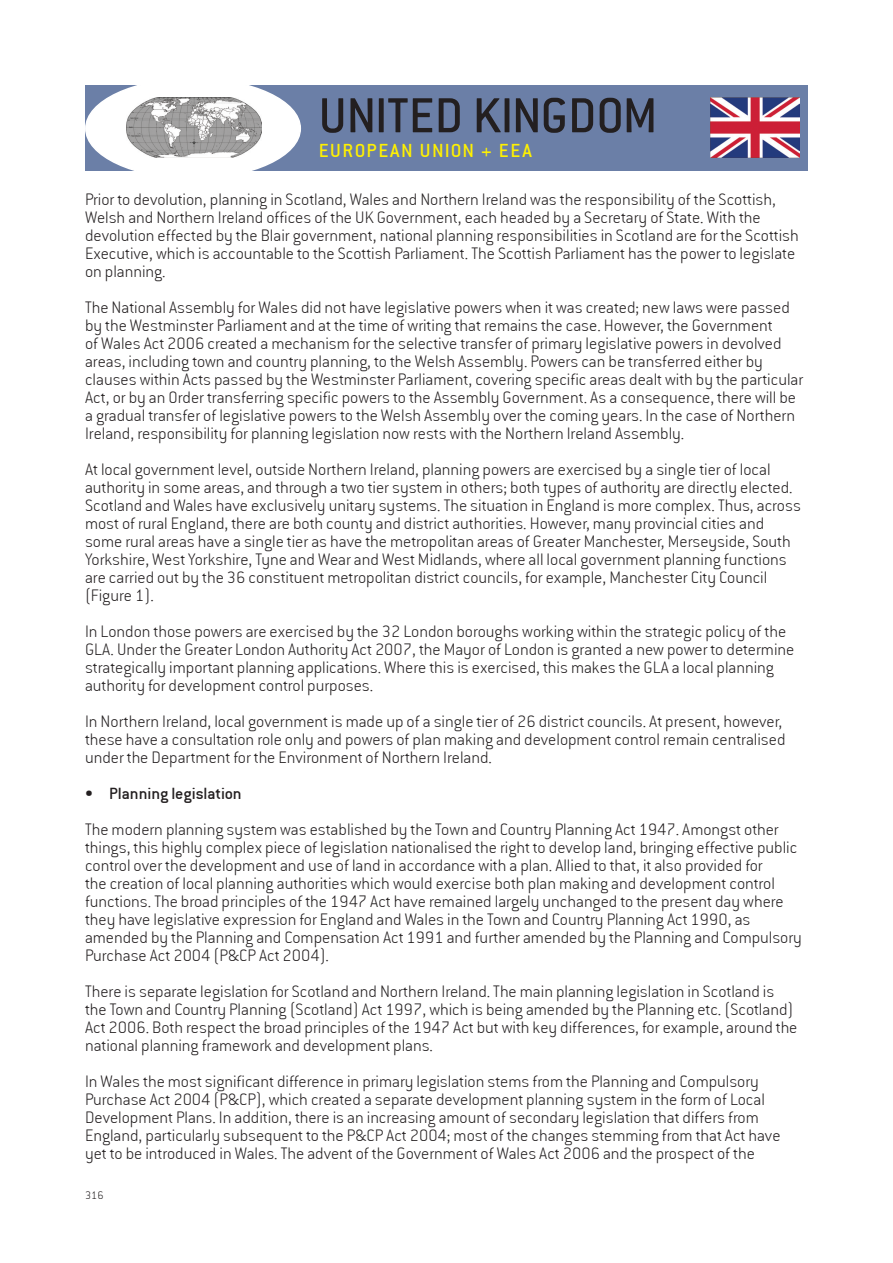
<style>
.page{position:relative;width:893px;height:1263px;background:#fff}
.page>*{position:absolute;margin:0;border:0;box-sizing:border-box;transform-origin:0 0}
.t1{font:54px "Conduit ITC";letter-spacing:-.01em;color:#231f20}
.t2{font:21px "Conduit ITC";letter-spacing:.075em;color:#fff101}
.t3{font:18px/18px "Conduit Ex Lt ITCTT";color:#231f20}
.t4{font:18px "Conduit ITC";color:#231f20}
.t5{font:12px "Conduit Ex Lt ITCTT";color:#231f20}
</style>
<div class="page">
<div style="left:85px;top:85px;width:723px;height:85px;background:#6b7fa7"></div>
<div style="left:86px;top:79px;width:214px;height:99px;background:#fff;border-radius:50%"></div>
<img style="left:126px;top:97px;width:135px;height:60px">
<img style="left:710px;top:98px;width:89px;height:59px">
<h1 class="t1" style="left:319px;top:85px;width:340px">UNITED KINGDOM</h1>
<p class="t2" style="left:319px;top:139px;width:214px">EUROPEAN UNION + EEA</p>
<p class="t3" style="left:85px;top:190px;width:715px">Prior to devolution, planning in Scotland, Wales and Northern Ireland was the responsibility of the Scottish, Welsh and Northern Ireland offices of the UK Government, each headed by a Secretary of State. With the devolution effected by the Blair government, national planning responsibilities in Scotland are for the Scottish Executive, which is accountable to the Scottish Parliament. The Scottish Parliament has the power to legislate on planning.</p>
<p class="t3" style="left:85px;top:298px;width:720px">The National Assembly for Wales did not have legislative powers when it was created; new laws were passed by the Westminster Parliament and at the time of writing that remains the case. However, the Government<br>of Wales Act 2006 created a mechanism for the selective transfer of primary legislative powers in devolved areas, including town and country planning, to the Welsh Assembly. Powers can be transferred either by clauses within Acts passed by the Westminster Parliament, covering specific areas dealt with by the particular Act, or by an Order transferring specific powers to the Assembly Government. As a consequence, there will be a gradual transfer of legislative powers to the Welsh Assembly over the coming years. In the case of Northern Ireland, responsibility for planning legislation now rests with the Northern Ireland Assembly.</p>
<p class="t3" style="left:85px;top:460px;width:717px">At local government level, outside Northern Ireland, planning powers are exercised by a single tier of local authority in some areas, and through a two tier system in others; both types of authority are directly elected.<br>Scotland and Wales have exclusively unitary systems. The situation in England is more complex. Thus, across most of rural England, there are both county and district authorities. However, many provincial cities and some rural areas have a single tier as have the metropolitan areas of Greater Manchester, Merseyside, South Yorkshire, West Yorkshire, Tyne and Wear and West Midlands, where all local government planning functions are carried out by the 36 constituent metropolitan district councils, for example, Manchester City Council (Figure 1).</p>
<p class="t3" style="left:85px;top:622px;width:711px">In London those powers are exercised by the 32 London boroughs working within the strategic policy of the GLA. Under the Greater London Authority Act 2007, the Mayor of London is granted a new power to determine strategically important planning applications. Where this is exercised, this makes the GLA a local planning authority for development control purposes.</p>
<p class="t3" style="left:85px;top:712px;width:702px">In Northern Ireland, local government is made up of a single tier of 26 district councils. At present, however, these have a consultation role only and powers of plan making and development control remain centralised under the Department for the Environment of Northern Ireland.</p>
<p class="t4" style="left:85px;top:783px;width:158px">• Planning legislation</p>
<p class="t3" style="left:85px;top:820px;width:718px">The modern planning system was established by the Town and Country Planning Act 1947. Amongst other things, this highly complex piece of legislation nationalised the right to develop land, bringing effective public control over the development and use of land in accordance with a plan. Allied to that, it also provided for<br>the creation of local planning authorities which would exercise both plan making and development control functions. The broad principles of the 1947 Act have remained largely unchanged to the present day where they have legislative expression for England and Wales in the Town and Country Planning Act 1990, as amended by the Planning and Compensation Act 1991 and further amended by the Planning and Compulsory Purchase Act 2004 (P&amp;CP Act 2004).</p>
<p class="t3" style="left:85px;top:982px;width:714px">There is separate legislation for Scotland and Northern Ireland. The main planning legislation in Scotland is the Town and Country Planning (Scotland) Act 1997, which is being amended by the Planning etc. (Scotland)<br>Act 2006. Both respect the broad principles of the 1947 Act but with key differences, for example, around the national planning framework and development plans.</p>
<p class="t3" style="left:85px;top:1072px;width:697px">In Wales the most significant difference in primary legislation stems from the Planning and Compulsory Purchase Act 2004 (P&amp;CP), which created a separate development planning system in the form of Local Development Plans. In addition, there is an increasing amount of secondary legislation that differs from England, particularly subsequent to the P&amp;CP Act 2004; most of the changes stemming from that Act have yet to be introduced in Wales. The advent of the Government of Wales Act 2006 and the prospect of the</p>
<p class="t5" style="left:85px;top:1188px;width:20px">316</p>
</div>
